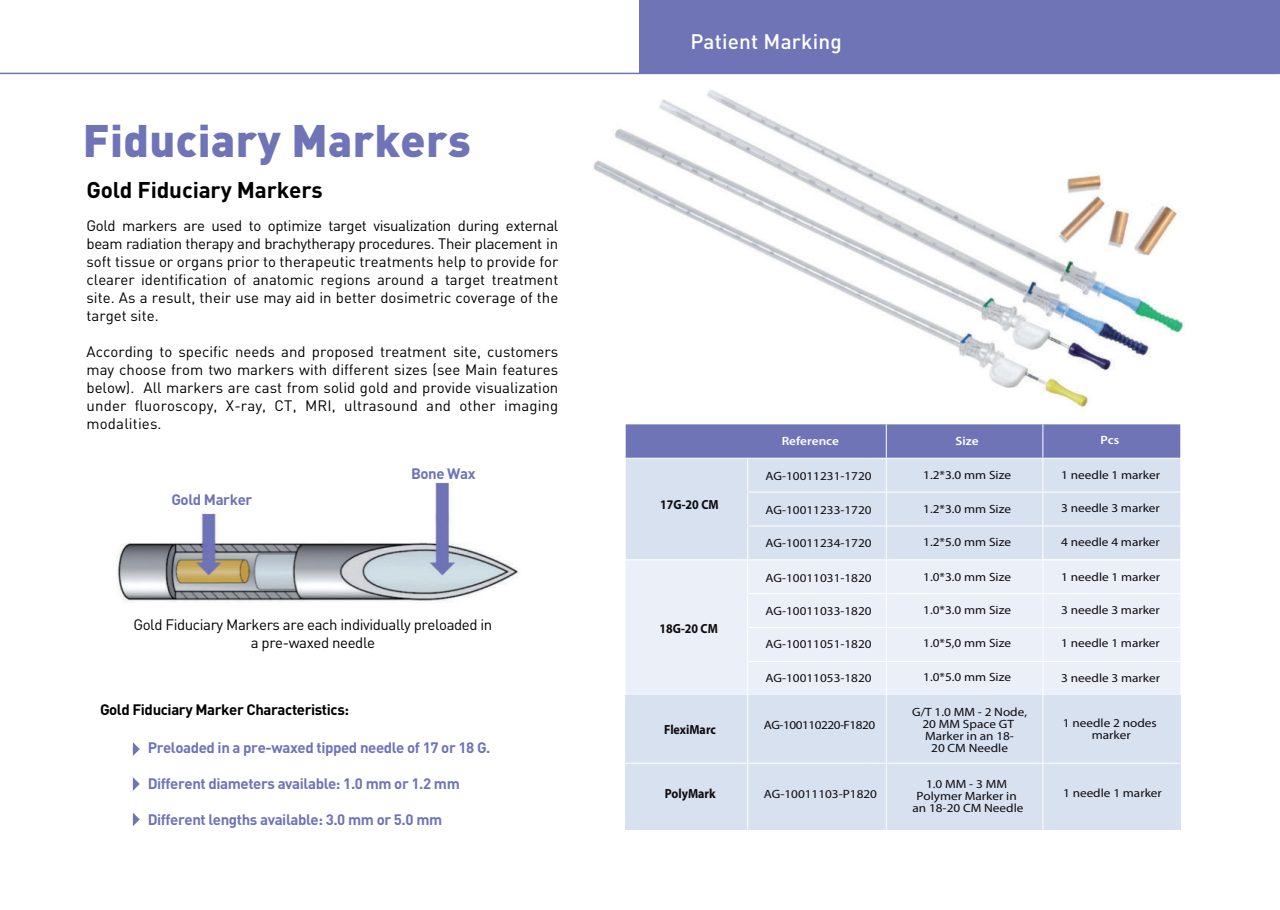
<style>
.page{position:relative;width:1280px;height:910px;background:#fff}
.page>*{position:absolute;margin:0;border:0;box-sizing:border-box;transform-origin:0 0}
.t1{font:900 45px "DIN Pro";letter-spacing:.01em;color:#6f74b7}
.t2{font:700 22.5px "DIN Pro";letter-spacing:-.005em;color:#000}
.t3{font:500 20.85px "DIN Pro";letter-spacing:.01em;color:#fff}
.t4{font:15px/18px "DIN Pro";color:#000;text-align:justify}
.t5{font:700 15px "DIN Pro";letter-spacing:-.025em;color:#6f74b7}
.t6{font:15px/18px "DIN Pro";letter-spacing:-.025em;color:#000;text-align:center}
.t7{font:700 15px "DIN Pro";letter-spacing:-.025em;color:#000}
.t8{font:700 13.2px "Myriad Pro";color:#0f0c12;scale:.91 1}
.t9{font:12px/12px "Myriad Pro";color:#0f0c12;text-align:center;scale:1.1 1}
.t10{font:12px "Myriad Pro";letter-spacing:-.035em;color:#0f0c12;scale:1.1 1}
.t11{font:600 12px "Myriad Pro";color:#fff;scale:1.1 1}
</style>
<div class="page">
<svg style="left:133px;top:742px;width:7px;height:14px"></svg>
<svg style="left:133px;top:777px;width:7px;height:14px"></svg>
<svg style="left:133px;top:813px;width:7px;height:13px"></svg>
<img style="left:593px;top:72px;width:592px;height:336px">
<div style="left:886px;top:28px;width:299px;height:109px;background:#fff"></div>
<img style="left:117px;top:482px;width:402px;height:121px">
<div style="left:626px;top:424px;width:554px;height:34px;background:#6f74b7"></div>
<div style="left:626px;top:459px;width:554px;height:100px;background:#d7e1ef"></div>
<div style="left:626px;top:560px;width:554px;height:135px;background:#ebeff7"></div>
<hr style="left:747px;top:459px;width:1px;height:32px;background:#fff">
<hr style="left:886px;top:424px;width:1px;height:34px;background:#fff">
<hr style="left:1042px;top:424px;width:1px;height:34px;background:#fff">
<hr style="left:886px;top:459px;width:1px;height:32px;background:#fff">
<hr style="left:1042px;top:459px;width:1px;height:32px;background:#fff">
<hr style="left:886px;top:493px;width:1px;height:32px;background:#fff">
<hr style="left:1042px;top:493px;width:1px;height:32px;background:#fff">
<hr style="left:886px;top:527px;width:1px;height:32px;background:#fff">
<hr style="left:1042px;top:527px;width:1px;height:32px;background:#fff">
<hr style="left:886px;top:560px;width:1px;height:33px;background:#fff">
<hr style="left:1042px;top:560px;width:1px;height:33px;background:#fff">
<hr style="left:886px;top:594px;width:1px;height:33px;background:#fff">
<hr style="left:1042px;top:594px;width:1px;height:33px;background:#fff">
<hr style="left:886px;top:628px;width:1px;height:33px;background:#fff">
<hr style="left:1042px;top:628px;width:1px;height:33px;background:#fff">
<hr style="left:747px;top:493px;width:1px;height:32px;background:#fff">
<hr style="left:748px;top:492px;width:122px;height:1px;background:#fff">
<hr style="left:870px;top:492px;width:311px;height:1px;background:#fff">
<hr style="left:747px;top:527px;width:1px;height:32px;background:#fff">
<hr style="left:748px;top:526px;width:122px;height:1px;background:#fff">
<hr style="left:870px;top:526px;width:311px;height:1px;background:#fff">
<hr style="left:747px;top:560px;width:1px;height:33px;background:#fff">
<hr style="left:747px;top:594px;width:1px;height:33px;background:#fff">
<hr style="left:748px;top:593px;width:122px;height:1px;background:#fff">
<hr style="left:870px;top:593px;width:311px;height:1px;background:#fff">
<hr style="left:747px;top:628px;width:1px;height:33px;background:#fff">
<hr style="left:748px;top:627px;width:122px;height:1px;background:#fff">
<hr style="left:870px;top:627px;width:311px;height:1px;background:#fff">
<hr style="left:748px;top:661px;width:122px;height:1px;background:#fff">
<hr style="left:870px;top:661px;width:311px;height:1px;background:#fff">
<div style="left:870px;top:695px;width:310px;height:55px;background:#d7e1ef"></div>
<div style="left:748px;top:695px;width:122px;height:55px;background:#d7e1ef"></div>
<div style="left:626px;top:695px;width:122px;height:55px;background:#d7e1ef"></div>
<div style="left:870px;top:748px;width:310px;height:82px;background:#d7e1ef"></div>
<div style="left:748px;top:748px;width:122px;height:82px;background:#d7e1ef"></div>
<div style="left:626px;top:748px;width:122px;height:82px;background:#d7e1ef"></div>
<hr style="left:623px;top:763px;width:246px;height:1px;background:#fff">
<hr style="left:869px;top:763px;width:311px;height:1px;background:#fff">
<hr style="left:886px;top:662px;width:1px;height:168px;background:#fff">
<hr style="left:1042px;top:662px;width:1px;height:168px;background:#fff">
<hr style="left:747px;top:662px;width:1px;height:168px;background:#fff">
<hr style="left:0;top:73px;width:1279px;height:1px;background:#6f74b7">
<div style="left:639px;top:0;width:640px;height:73px;background:#6f74b7"></div>
<h1 class="t1" style="left:83px;top:125px;width:389px">Fiduciary Markers</h1>
<h2 class="t2" style="left:87px;top:182px;width:238px">Gold Fiduciary Markers</h2>
<p class="t4" style="left:87px;top:217px;width:473px">Gold markers are used to optimize target visualization during external beam radiation therapy and brachytherapy procedures. Their placement in soft tissue or organs prior to therapeutic treatments help to provide for clearer identification of anatomic regions around a target treatment site. As a result, their use may aid in better dosimetric coverage of the target site.</p>
<p class="t4" style="left:87px;top:343px;width:473px">According to specific needs and proposed treatment site, customers may choose from two markers with different sizes (see Main features below). All markers are cast from solid gold and provide visualization under fluoroscopy, X-ray, CT, MRI, ultrasound and other imaging modalities.</p>
<p class="t5" style="left:171px;top:494px;width:82px">Gold Marker</p>
<p class="t5" style="left:411px;top:468px;width:66px">Bone Wax</p>
<p class="t6" style="left:133px;top:616px;width:360px">Gold Fiduciary Markers are each individually preloaded in a pre-waxed needle</p>
<p class="t7" style="left:100px;top:704px;width:251px">Gold Fiduciary Marker Characteristics:</p>
<p class="t5" style="left:148px;top:742px;width:344px">Preloaded in a pre-waxed tipped needle of 17 or 18 G.</p>
<p class="t5" style="left:148px;top:778px;width:314px">Different diameters available: 1.0 mm or 1.2 mm</p>
<p class="t5" style="left:148px;top:814px;width:296px">Different lengths available: 3.0 mm or 5.0 mm</p>
<h3 class="t3" style="left:690px;top:34px;width:153px">Patient Marking</h3>
<p class="t8" style="left:660px;top:500px;width:66px">17G-20 CM</p>
<p class="t11" style="left:782px;top:434px;width:54px">Reference</p>
<p class="t11" style="left:955px;top:434px;width:23px">Size</p>
<p class="t11" style="left:1100px;top:433px;width:19px">Pcs</p>
<p class="t9" style="left:765px;top:471px;width:98px">AG-10011231-1720</p>
<p class="t9" style="left:765px;top:505px;width:98px">AG-10011233-1720</p>
<p class="t9" style="left:765px;top:538px;width:98px">AG-10011234-1720</p>
<p class="t9" style="left:923px;top:470px;width:81px">1.2*3.0 mm Size</p>
<p class="t9" style="left:1061px;top:470px;width:91px">1 needle 1 marker</p>
<p class="t9" style="left:1061px;top:503px;width:91px">3 needle 3 marker</p>
<p class="t9" style="left:1061px;top:537px;width:91px">4 needle 4 marker</p>
<p class="t9" style="left:923px;top:504px;width:81px">1.2*3.0 mm Size</p>
<p class="t9" style="left:923px;top:537px;width:81px">1.2*5.0 mm Size</p>
<p class="t8" style="left:659px;top:624px;width:66px">18G-20 CM</p>
<p class="t9" style="left:765px;top:573px;width:98px">AG-10011031-1820</p>
<p class="t9" style="left:765px;top:606px;width:98px">AG-10011033-1820</p>
<p class="t9" style="left:765px;top:639px;width:98px">AG-10011051-1820</p>
<p class="t9" style="left:765px;top:673px;width:98px">AG-10011053-1820</p>
<p class="t9" style="left:923px;top:572px;width:81px">1.0*3.0 mm Size</p>
<p class="t9" style="left:1061px;top:572px;width:91px">1 needle 1 marker</p>
<p class="t9" style="left:1061px;top:605px;width:91px">3 needle 3 marker</p>
<p class="t9" style="left:1061px;top:638px;width:91px">1 needle 1 marker</p>
<p class="t9" style="left:1061px;top:673px;width:91px">3 needle 3 marker</p>
<p class="t9" style="left:923px;top:605px;width:81px">1.0*3.0 mm Size</p>
<p class="t9" style="left:923px;top:638px;width:81px">1.0*5,0 mm Size</p>
<p class="t9" style="left:923px;top:672px;width:81px">1.0*5.0 mm Size</p>
<p class="t8" style="left:664px;top:725px;width:59px">FlexiMarc</p>
<p class="t8" style="left:665px;top:789px;width:58px">PolyMark</p>
<p class="t10" style="left:764px;top:721px;width:103px">AG-100110220-F1820</p>
<p class="t9" style="left:764px;top:789px;width:105px">AG-10011103-P1820</p>
<p class="t9" style="left:912px;top:707px;width:106px">G/T 1.0 MM - 2 Node,<br>20 MM Space GT<br>Marker in an 18-<br>20 CM Needle</p>
<p class="t9" style="left:912px;top:779px;width:102px">1.0 MM - 3 MM<br>Polymer Marker in an 18-20 CM Needle</p>
<p class="t9" style="left:1063px;top:718px;width:87px">1 needle 2 nodes marker</p>
<p class="t9" style="left:1063px;top:788px;width:91px">1 needle 1 marker</p>
<p class="t9" style="left:1001px;top:789px;width:91px">1 needle 1 marker</p>
</div>
